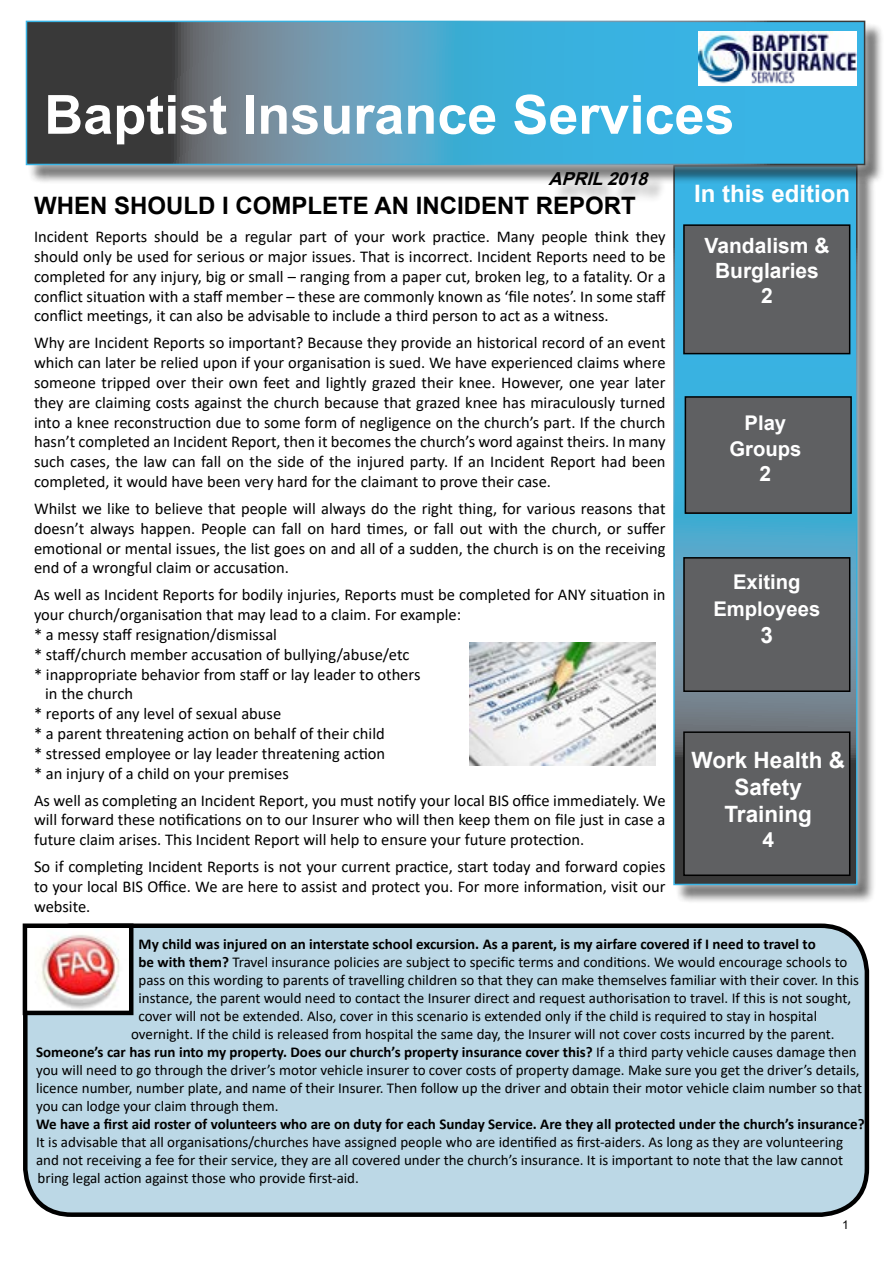
<style>
.page{position:relative;width:893px;height:1263px;background:#fff}
.page>*{position:absolute;margin:0;border:0;box-sizing:border-box;transform-origin:0 0}
.t1{font:700 54px "Arial";color:#fff}
.t2{font:700 24px "Arial";color:#000}
.t3{font:700 24px "Arial";color:#fff}
.t4{font:700 22.5px/27px "Arial";color:#fff;text-align:center}
.t5{font:700 21px/25.2px "Arial";color:#fff;text-align:center}
.t6{font:700 20.25px/25.2px "Arial";color:#fff;text-align:center}
.t7{font:italic 700 18px "Arial";color:#000}
.t8{font:16.5px/19.8px "Calibri";color:#000;text-align:justify}
.t9{font:15px/18px "Calibri";color:#000;text-align:justify}
.t10{font:700 15px "Calibri";color:#000}
.t11{font:12px "Arial";color:#000}
.s1{font-weight:700}
.s2{font-weight:400}
</style>
<div class="page">
<img style="left:470px;top:643px;width:185px;height:123px">
<div style="left:676px;top:168px;width:201px;height:736px;background:#000;opacity:.75"></div>
<div style="left:664px;top:155px;width:204px;height:740px;background:#fff;opacity:.75"></div>
<svg style="left:676px;top:184px;width:178px;height:698px;background:#499bbd"></svg>
<div style="left:684px;top:225px;width:166px;height:129px;background:#5f6062"></div>
<div style="left:683px;top:224px;width:167px;height:130px;border:2px solid #000"></div>
<div style="left:551px;top:175px;width:116px;height:28px;background:#000;opacity:.32"></div>
<div style="left:685px;top:397px;width:166px;height:116px;background:#5f6062"></div>
<div style="left:685px;top:396px;width:167px;height:118px;border:2px solid #000"></div>
<div style="left:684px;top:558px;width:166px;height:133px;background:#5f6062"></div>
<div style="left:683px;top:557px;width:167px;height:135px;border:2px solid #000"></div>
<div style="left:684px;top:732px;width:166px;height:143px;background:#5f6062"></div>
<div style="left:683px;top:731px;width:167px;height:145px;border:2px solid #000"></div>
<div style="left:25px;top:926px;width:842px;height:289px;background:#bcd8e6;border-radius:46px"></div>
<div style="left:23px;top:923px;width:846px;height:294px;border:4px solid #000;border-radius:46px"></div>
<img style="left:28px;top:928px;width:100px;height:82px">
<div style="left:23px;top:923px;width:110px;height:92px;border:4px solid #000"></div>
<div style="left:28px;top:23px;width:855px;height:161px;background:#000;opacity:.75"></div>
<div style="left:16px;top:11px;width:858px;height:164px;background:#fff;opacity:.75"></div>
<svg style="left:29px;top:24px;width:833px;height:138px;background:#4c90ac"></svg>
<img style="left:699px;top:31px;width:157px;height:54px">
<h1 class="t1" style="left:44px;top:77px;width:692px">Baptist Insurance Services</h1>
<p class="t7" style="left:549px;top:166px;width:108px">APRIL2018</p>
<h2 class="t3" style="left:694px;top:177px;width:158px">In this edition</h2>
<h2 class="t2" style="left:34px;top:188px;width:603px">WHEN SHOULD I COMPLETE AN INCIDENT REPORT</h2>
<p class="t8" style="left:34px;top:226px;width:633px">Incident Reports should be a regular part of your work practice. Many people think they should only be used for serious or major issues. That is incorrect. Incident Reports need to be completed for any injury, big or small – ranging from a paper cut, broken leg, to a fatality. Or a conflict situation with a staff member – these are commonly known as ‘file notes’. In some staff conflict meetings, it can also be advisable to include a third person to act as a witness.</p>
<p class="t8" style="left:34px;top:332px;width:633px">Why are Incident Reports so important? Because they provide an historical record of an event which can later be relied upon if your organisation is sued. We have experienced claims where someone tripped over their own feet and lightly grazed their knee. However, one year later they are claiming costs against the church because that grazed knee has miraculously turned into a knee reconstruction due to some form of negligence on the church’s part. If the church hasn’t completed an Incident Report, then it becomes the church’s word against theirs. In many such cases, the law can fall on the side of the injured party. If an Incident Report had been completed, it would have been very hard for the claimant to prove their case.</p>
<p class="t8" style="left:34px;top:498px;width:633px">Whilst we like to believe that people will always do the right thing, for various reasons that doesn’t always happen. People can fall on hard times, or fall out with the church, or suffer emotional or mental issues, the list goes on and all of a sudden, the church is on the receiving end of a wrongful claim or accusation.</p>
<p class="t8" style="left:34px;top:584px;width:633px">As well as Incident Reports for bodily injuries, Reports must be completed for ANY situation in</p>
<p class="t8" style="left:34px;top:604px;width:429px">your church/organisation that may lead to a claim. For example:</p>
<p class="t8" style="left:34px;top:624px;width:245px">* a messy staff resignation/dismissal</p>
<p class="t8" style="left:34px;top:644px;width:377px">* staff/church member accusation of bullying/abuse/etc</p>
<p class="t8" style="left:34px;top:664px;width:388px">* inappropriate behavior from staff or lay leader to others</p>
<p class="t8" style="left:45px;top:683px;width:89px">in the church</p>
<p class="t8" style="left:34px;top:703px;width:249px">* reports of any level of sexual abuse</p>
<p class="t8" style="left:34px;top:723px;width:352px">* a parent threatening action on behalf of their child</p>
<p class="t8" style="left:34px;top:743px;width:353px">* stressed employee or lay leader threatening action</p>
<p class="t8" style="left:34px;top:763px;width:256px">* an injury of a child on your premises</p>
<p class="t8" style="left:34px;top:790px;width:633px">As well as completing an Incident Report, you must notify your local BIS office immediately. We will forward these notifications on to our Insurer who will then keep them on file just in case a future claim arises. This Incident Report will help to ensure your future protection.</p>
<p class="t8" style="left:34px;top:856px;width:633px">So if completing Incident Reports is not your current practice, start today and forward copies to your local BIS Office. We are here to assist and protect you. For more information, visit our website.</p>
<p class="t10" style="left:139px;top:934px;width:679px">My child was injured on an interstate school excursion. As a parent, is my airfare covered if I need to travel to</p>
<p class="t9" style="left:139px;top:953px;width:710px"><span class="s1">be with them?</span> Travel insurance policies are subject to specific terms and conditions. We would encourage schools to</p>
<p class="t9" style="left:139px;top:971px;width:722px">pass on this wording to parents of travelling children so that they can make themselves familiar with their cover. In this</p>
<p class="t9" style="left:139px;top:989px;width:714px">instance, the parent would need to contact the Insurer direct and request authorisation to travel. If this is not sought,</p>
<p class="t9" style="left:139px;top:1007px;width:680px">cover will not be extended. Also, cover in this scenario is extended only if the child is required to stay in hospital</p>
<p class="t9" style="left:131px;top:1025px;width:705px">overnight. If the child is released from hospital the same day, the Insurer will not cover costs incurred by the parent.</p>
<p class="t10" style="left:36px;top:1042px;width:822px">Someone’s car has run into my property. Does our church’s property insurance cover this? <span class="s2">If a third party vehicle causes damage then</span></p>
<p class="t9" style="left:36px;top:1061px;width:825px">you will need to go through the driver’s motor vehicle insurer to cover costs of property damage. Make sure you get the driver’s details,</p>
<p class="t9" style="left:36px;top:1079px;width:828px">licence number, number plate, and name of their Insurer. Then follow up the driver and obtain their motor vehicle claim number so that</p>
<p class="t9" style="left:36px;top:1097px;width:244px">you can lodge your claim through them.</p>
<p class="t10" style="left:36px;top:1114px;width:830px">We have a first aid roster of volunteers who are on duty for each Sunday Service. Are they all protected under the church’s insurance?</p>
<p class="t9" style="left:36px;top:1133px;width:809px">It is advisable that all organisations/churches have assigned people who are identified as first-aiders. As long as they are volunteering and not receiving a fee for their service, they are all covered under the church’s insurance. It is important to note that the law cannot bring legal action against those who provide first-aid.</p>
<p class="t5" style="left:705px;top:233px;width:126px">Vandalism &amp;<br>Burglaries<br>2</p>
<p class="t6" style="left:729px;top:411px;width:74px">Play<br>Groups</p>
<p class="t5" style="left:760px;top:461px;width:13px">2</p>
<p class="t6" style="left:713px;top:569px;width:108px;line-height:27px">Exiting<br>Employees</p>
<h3 class="t4" style="left:761px;top:622px;width:14px">3</h3>
<h3 class="t4" style="left:691px;top:747px;width:155px">Work Health &amp;<br>Safety<br>Training</h3>
<p class="t5" style="left:762px;top:827px;width:13px">4</p>
<p class="t11" style="left:842px;top:1217px;width:8px">1</p>
</div>
